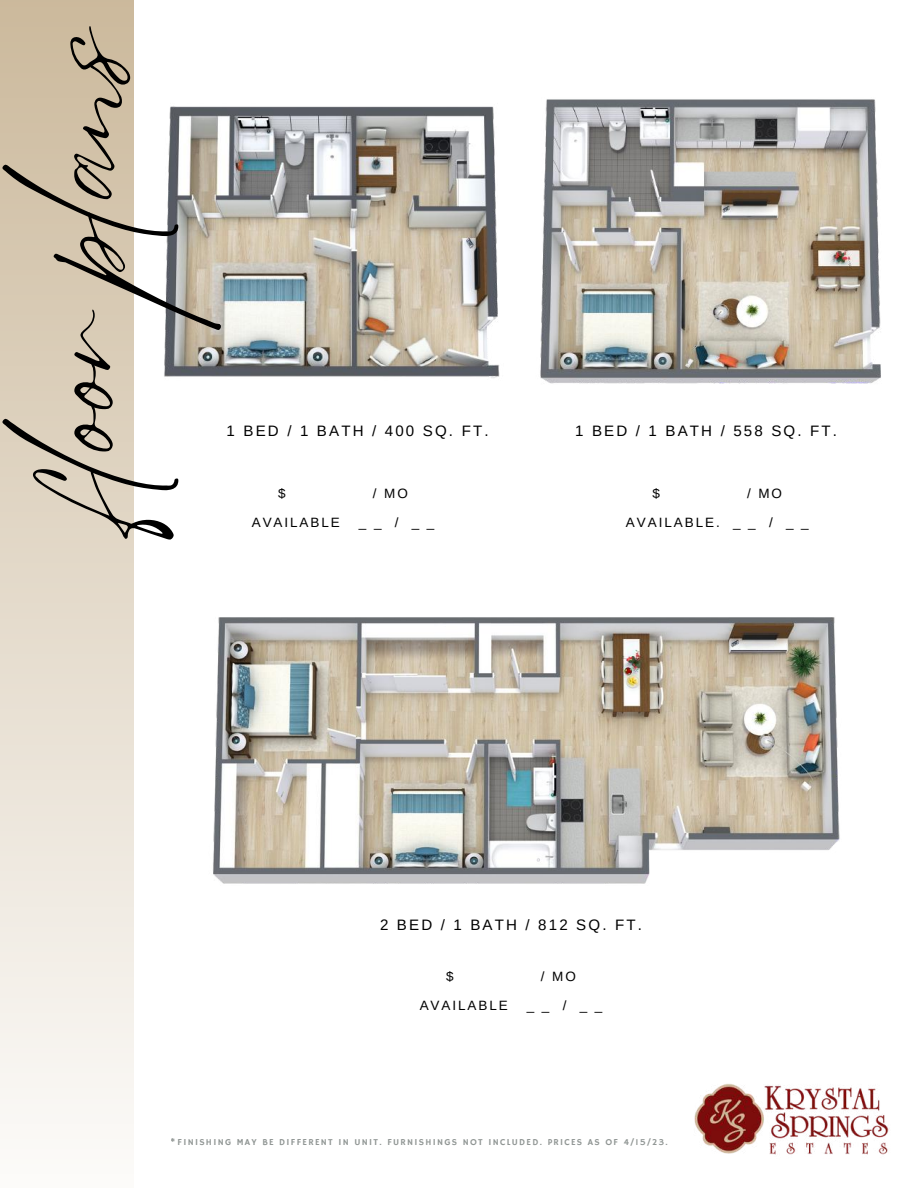
<style>
.page{position:relative;width:918px;height:1188px;background:#fff}
.page>*{position:absolute;margin:0;border:0;box-sizing:border-box;transform-origin:0 0}
.t1{font:124.8px "Eyesome Script";color:#000}
.t2{font:15.15px "Arimo";letter-spacing:.145em;color:#000}
.t3{font:13.5px/29.2px "Arimo";letter-spacing:.145em;color:#000}
.t4{font:9.15px "Hammersmith One";letter-spacing:.145em;color:#8a908e}
</style>
<div class="page">
<div style="left:0;top:0;width:133px;height:1188px;background:linear-gradient(to bottom,#cbb99c,#fcfbf9)"></div>
<img style="left:694px;top:1083px;width:195px;height:72px">
<img style="left:164px;top:106px;width:336px;height:272px">
<img style="left:540px;top:99px;width:341px;height:285px">
<img style="left:213px;top:617px;width:627px;height:267px">
<h1 class="t1" style="left:-4px;top:512px;width:484px;rotate:-90deg">floor plans</h1>
<h2 class="t2" style="left:227px;top:423px;width:263px">1 BED / 1 BATH / 400 SQ. FT.</h2>
<h3 class="t3" style="left:278px;top:479px;width:9px">$</h3>
<h3 class="t3" style="left:373px;top:479px;width:36px">/ MO</h3>
<h3 class="t3" style="left:252px;top:508px;width:90px">AVAILABLE</h3>
<h3 class="t3" style="left:359px;top:508px;width:77px">__ / __</h3>
<h2 class="t2" style="left:575px;top:423px;width:263px">1 BED / 1 BATH / 558 SQ. FT.</h2>
<h3 class="t3" style="left:653px;top:479px;width:9px">$</h3>
<h3 class="t3" style="left:626px;top:479px;width:184px;text-indent:121px">/ MO<br>AVAILABLE. _ _ / _ _</h3>
<h2 class="t2" style="left:380px;top:917px;width:263px">2 BED / 1 BATH / 812 SQ. FT.</h2>
<h3 class="t3" style="left:446px;top:962px;width:9px">$</h3>
<h3 class="t3" style="left:541px;top:962px;width:36px">/ MO</h3>
<h3 class="t3" style="left:420px;top:991px;width:90px">AVAILABLE</h3>
<h3 class="t3" style="left:527px;top:991px;width:77px">__ / __</h3>
<p class="t4" style="left:171px;top:1137px;width:498px">*FINISHING MAY BE DIFFERENT IN UNIT. FURNISHINGS NOT INCLUDED. PRICES AS OF 4/15/23.</p>
</div>
